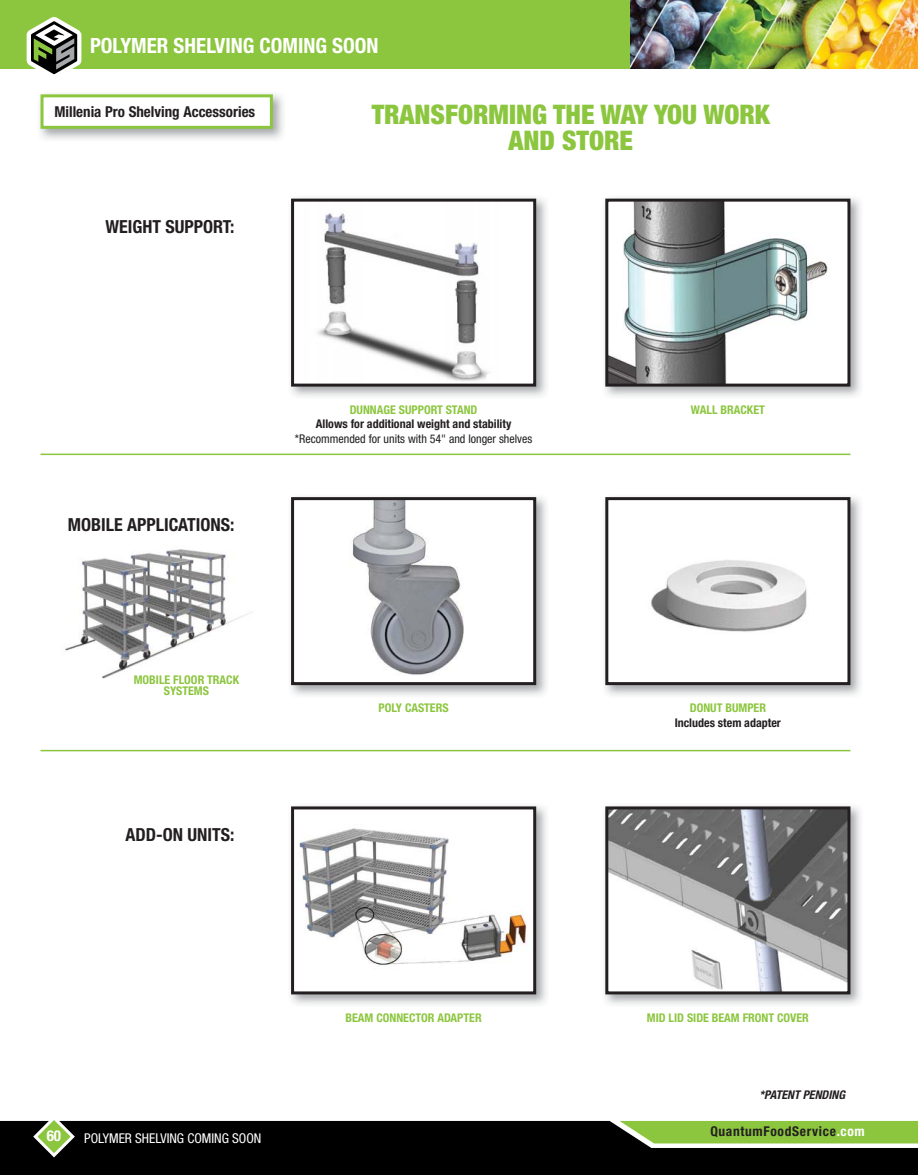
<style>
.page{position:relative;width:918px;height:1175px;background:#fff}
.page>*{position:absolute;margin:0;border:0;box-sizing:border-box;transform-origin:0 0}
.t1{font:900 condensed 27px/25.5px "Helvetica Neue LT Com";color:#8cc63f;text-align:center}
.t2{font:700 condensed 21px "Helvetica Neue LT Com";color:#fff}
.t3{font:700 condensed 18px "Helvetica Neue LT Com";color:#231f20}
.t4{font:700 condensed 15px "Helvetica Neue LT Com";color:#231f20}
.t5{font:700 condensed 15px "Helvetica Neue LT Com";color:#fff}
.t6{font:condensed 13.5px "Helvetica Neue LT Com";color:#fff}
.t7{font:700 condensed 13.5px "Helvetica Neue LT Com";letter-spacing:.05em;color:#231f20}
.t8{font:700 condensed 12px/11.2px "Helvetica Neue LT Com";color:#8cc63f;text-align:center}
.t9{font:700 condensed 12px "Helvetica Neue LT Com";color:#231f20}
.t10{font:condensed 12px "Helvetica Neue LT Com";color:#231f20}
.t11{font:italic 700 condensed 12px "Helvetica Neue LT Com";color:#231f20}
.s1{color:#fff}
</style>
<div class="page">
<div style="left:0;top:0;width:918px;height:69px;background:#8cc63f"></div>
<img style="left:630px;top:0;width:288px;height:69px">
<div style="left:0;top:1120px;width:918px;height:54px;background:#000"></div>
<svg style="left:620px;top:1120px;width:298px;height:23px"></svg>
<svg style="left:31px;top:1120px;width:46px;height:39px"></svg>
<svg style="left:27px;top:17px;width:54px;height:58px"></svg>
<img style="left:40px;top:94px;width:243px;height:45px">
<div style="left:42px;top:96px;width:229px;height:31px;background:#fff"></div>
<div style="left:41px;top:94px;width:232px;height:35px;border:3px solid #8cc63f"></div>
<img style="left:291px;top:198px;width:256px;height:199px">
<div style="left:293px;top:200px;width:242px;height:185px;background:#fff"></div>
<img style="left:317px;top:213px;width:172px;height:168px">
<div style="left:291px;top:199px;width:245px;height:187px;border:3px solid #231f20"></div>
<img style="left:605px;top:198px;width:256px;height:199px">
<img style="left:609px;top:203px;width:237px;height:179px">
<div style="left:605px;top:199px;width:245px;height:187px;border:3px solid #231f20"></div>
<img style="left:291px;top:497px;width:256px;height:199px">
<div style="left:293px;top:498px;width:242px;height:185px;background:#fff"></div>
<img style="left:352px;top:501px;width:112px;height:174px">
<div style="left:291px;top:497px;width:245px;height:188px;border:3px solid #231f20"></div>
<img style="left:605px;top:497px;width:256px;height:199px">
<div style="left:607px;top:498px;width:242px;height:185px;background:#fff"></div>
<img style="left:651px;top:560px;width:156px;height:72px">
<div style="left:605px;top:497px;width:245px;height:188px;border:3px solid #231f20"></div>
<img style="left:291px;top:806px;width:256px;height:199px">
<div style="left:293px;top:808px;width:242px;height:185px;background:#fff"></div>
<img style="left:299px;top:828px;width:228px;height:137px">
<div style="left:291px;top:806px;width:245px;height:188px;border:3px solid #231f20"></div>
<img style="left:605px;top:806px;width:256px;height:199px">
<img style="left:609px;top:810px;width:237px;height:180px">
<div style="left:605px;top:806px;width:245px;height:188px;border:3px solid #231f20"></div>
<img style="left:65px;top:549px;width:187px;height:130px">
<hr style="left:41px;top:453px;width:809px;height:2px;background:#8cc63f">
<hr style="left:41px;top:750px;width:809px;height:1px;background:#8cc63f">
<h2 class="t2" style="left:90px;top:38px;width:290px">POLYMER SHELVING COMING SOON</h2>
<p class="t4" style="left:54px;top:106px;width:202px">Millenia Pro Shelving Accessories</p>
<h3 class="t3" style="left:106px;top:220px;width:130px">WEIGHT SUPPORT:</h3>
<h1 class="t1" style="left:372px;top:104px;width:400px">TRANSFORMING THE WAY YOU WORK<br>AND STORE</h1>
<h3 class="t3" style="left:68px;top:518px;width:168px">MOBILE APPLICATIONS:</h3>
<p class="t8" style="left:350px;top:405px;width:129px">DUNNAGE SUPPORT STAND</p>
<p class="t9" style="left:316px;top:420px;width:197px">Allows for additional weight and stability</p>
<p class="t10" style="left:295px;top:434px;width:239px">*Recommended for units with 54" and longer shelves</p>
<p class="t8" style="left:134px;top:675px;width:107px">MOBILE FLOOR TRACK<br>SYSTEMS</p>
<h3 class="t3" style="left:126px;top:828px;width:110px">ADD-ON UNITS:</h3>
<p class="t8" style="left:379px;top:703px;width:72px">POLY CASTERS</p>
<p class="t8" style="left:691px;top:405px;width:75px">WALL BRACKET</p>
<p class="t8" style="left:690px;top:703px;width:78px">DONUT BUMPER</p>
<p class="t9" style="left:675px;top:718px;width:108px">Includes stem adapter</p>
<p class="t5" style="left:47px;top:1130px;width:16px">60</p>
<p class="t6" style="left:84px;top:1133px;width:179px">POLYMER SHELVING COMING SOON</p>
<p class="t8" style="left:346px;top:1013px;width:138px">BEAM CONNECTOR ADAPTER</p>
<p class="t8" style="left:647px;top:1013px;width:164px">MID LID SIDE BEAM FRONT COVER</p>
<p class="t11" style="left:759px;top:1090px;width:87px">*PATENT PENDING</p>
<p class="t7" style="left:710px;top:1126px;width:156px">QuantumFoodService<span class="s1">.com</span></p>
</div>
